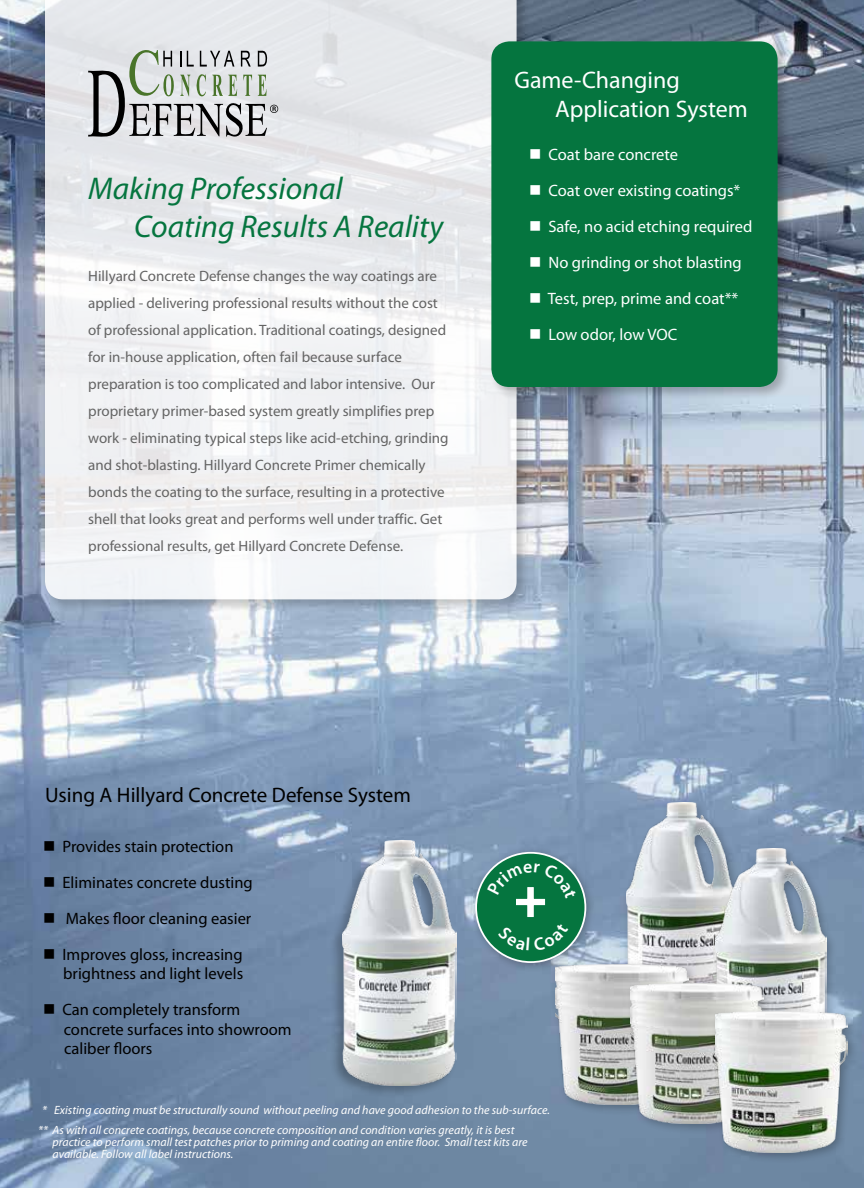
<style>
.page{position:relative;width:864px;height:1188px;background:#fff}
.page>*{position:absolute;margin:0;border:0;box-sizing:border-box;transform-origin:0 0}
.t1{font:italic 31.5px/37.8px "Myriad Pro";color:#05753f}
.t2{font:24px/28.8px "Myriad Pro";color:#fff}
.t3{font:21px "Myriad Pro";color:#000}
.t4{font:16.5px/19.5px "Myriad Pro";color:#000;text-align:right}
.t5{font:16.5px "Myriad Pro";color:#fff}
.t6{font:15px/27px "Myriad Pro";color:#646464}
.t7{font:italic 12px/12px "Myriad Pro";color:#fff}
</style>
<div class="page">
<img style="left:0;top:0;width:864px;height:1188px">
<div style="left:42px;top:0;width:488px;height:613px;background:#000;opacity:.25"></div>
<svg style="left:45px;top:0;width:472px;height:599px;fill:#efeff1"></svg>
<svg style="left:88px;top:49px;width:190px;height:91px;background:#babdbc"></svg>
<div style="left:621px;top:798px;width:126px;height:251px;background:#000;opacity:.25"></div>
<img style="left:627px;top:803px;width:109px;height:175px">
<div style="left:710px;top:844px;width:127px;height:253px;background:#000;opacity:.25"></div>
<img style="left:716px;top:849px;width:110px;height:158px">
<div style="left:328px;top:837px;width:131px;height:262px;background:#000;opacity:.25"></div>
<img style="left:342px;top:841px;width:115px;height:245px">
<div style="left:550px;top:959px;width:150px;height:157px;background:#000;opacity:.25"></div>
<img style="left:555px;top:964px;width:134px;height:141px">
<div style="left:626px;top:978px;width:148px;height:157px;background:#000;opacity:.25"></div>
<img style="left:631px;top:983px;width:132px;height:141px">
<div style="left:469px;top:846px;width:127px;height:127px;background:#000;opacity:.25"></div>
<div style="left:476px;top:853px;width:109px;height:109px;background:#05753f;border-radius:50%"></div>
<div style="left:475px;top:852px;width:111px;height:111px;border:2px solid #fff;border-radius:50%"></div>
<div style="left:488px;top:38px;width:303px;height:363px;background:#000;opacity:.25"></div>
<div style="left:491px;top:41px;width:287px;height:346px;background:#05753f;border-radius:18px"></div>
<div style="left:710px;top:1007px;width:149px;height:157px;background:#000;opacity:.25"></div>
<img style="left:716px;top:1012px;width:132px;height:140px">
<svg style="left:487px;top:863px;width:90px;height:54px"></svg>
<svg style="left:498px;top:946px;width:70px;height:5px"></svg>
<h1 class="t1" style="left:134px;top:169px;width:311px;text-indent:-46px">Making Professional<br>Coating Results A Reality</h1>
<p class="t6" style="left:88px;top:263px;width:362px">Hillyard Concrete Defense changes the way coatings are applied - delivering professional results without the cost of professional application. Traditional coatings, designed for in-house application, often fail because surface preparation is too complicated and labor intensive. Our proprietary primer-based system greatly simplif ies prep work - eliminating typical steps like acid-etching, grinding and shot-blasting. Hillyard Concrete Primer chemically bonds the coating to the surface, resulting in a protective shell that looks great and performs well under traff ic. Get professional results, get Hillyard Concrete Defense.</p>
<h2 class="t2" style="left:555px;top:66px;width:194px;text-indent:-41px">Game-Changing<br>Application System</h2>
<p class="t5" style="left:529px;top:146px;width:150px">■ Coat bare concrete</p>
<p class="t5" style="left:529px;top:182px;width:213px">■ Coat over existing coatings*</p>
<p class="t5" style="left:529px;top:218px;width:225px">■ Safe, no acid etching required</p>
<p class="t5" style="left:529px;top:254px;width:214px">■ No grinding or shot blasting</p>
<p class="t5" style="left:529px;top:290px;width:211px">■ Test, prep, prime and coat**</p>
<p class="t5" style="left:529px;top:326px;width:150px">■ Low odor, low VOC</p>
<h3 class="t3" style="left:45px;top:784px;width:368px">Using A Hillyard Concrete Defense System</h3>
<p class="t4" style="left:43px;top:837px;width:192px">■ Provides stain protection</p>
<p class="t4" style="left:43px;top:873px;width:211px">■ Eliminates concrete dusting</p>
<p class="t4" style="left:43px;top:909px;width:210px">■ Makes floor cleaning easier</p>
<p class="t4" style="left:43px;top:945px;width:202px">■ Improves gloss, increasing brightness and light levels</p>
<p class="t4" style="left:64px;top:1000px;width:229px;text-align:left;text-indent:-20px">■ Can completely transform concrete surfaces into showroom caliber floors</p>
<p class="t7" style="left:42px;top:1104px;width:509px">* Existing coating must be structurally sound without peeling and have good adhesion to the sub-surface.</p>
<p class="t7" style="left:52px;top:1124px;width:477px;text-indent:-14px">** As with all concrete coatings, because concrete composition and condition varies greatly, it is best practice to perform small test patches prior to priming and coating an entire floor. Small test kits are available. Follow all label instructions.</p>
</div>
